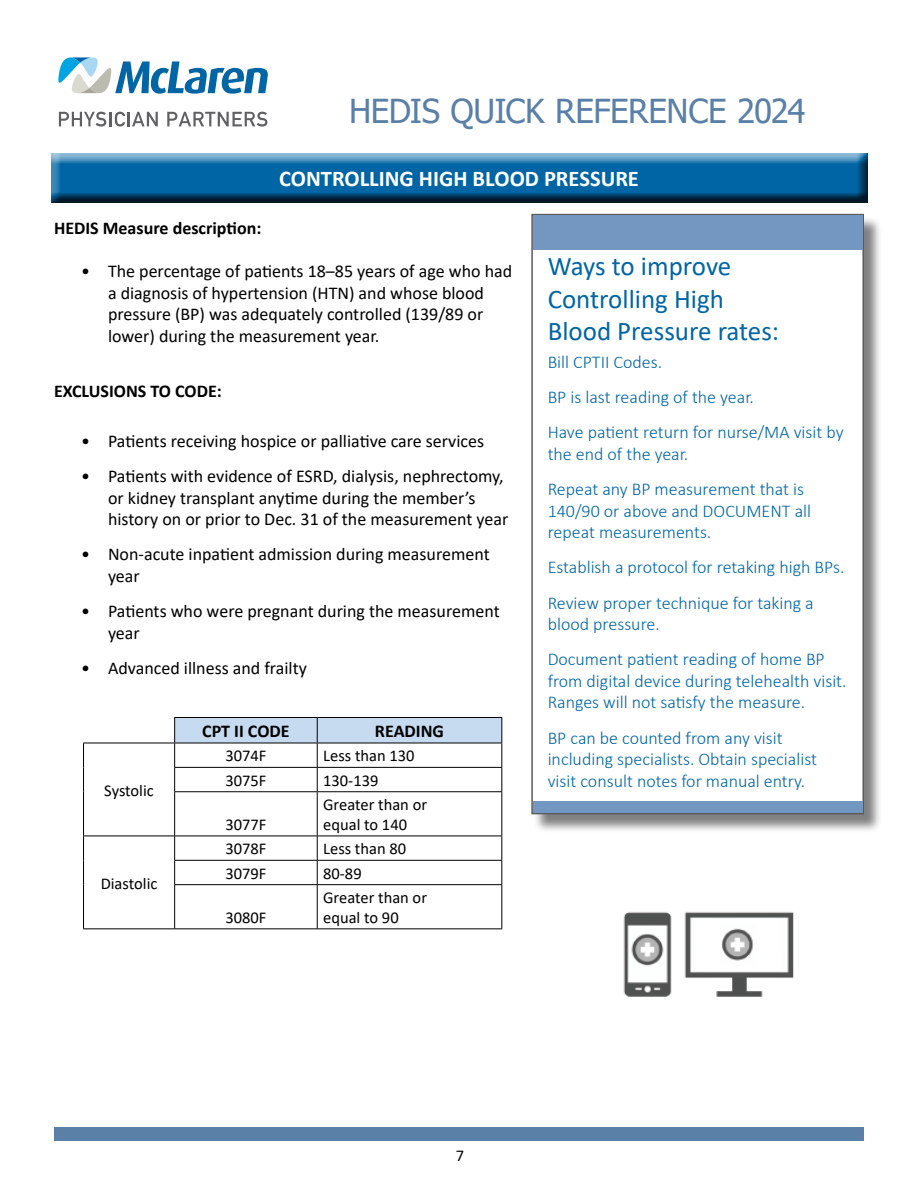
<style>
.page{position:relative;width:918px;height:1188px;background:#fff}
.page>*{position:absolute;margin:0;border:0;box-sizing:border-box;transform-origin:0 0}
.t1{font:33px "Tahoma";letter-spacing:-.015em;color:#5a80a7}
.t2{font:27px/32.4px "Calibri";color:#0065a4}
.t3{font:700 22.5px "Calibri";color:#fff}
.t4{font:18px/21.6px "Calibri";color:#000}
.t5{font:300 18px/35.1px "Calibri";color:#0065a4}
.t6{font:700 18px "Calibri";color:#000}
.t7{font:16.5px/19.8px "Calibri";color:#000}
</style>
<div class="page">
<svg style="left:58px;top:57px;width:210px;height:37px"></svg>
<svg style="left:59px;top:112px;width:47px;height:15px"></svg>
<hr style="left:109px;top:112px;width:3px;height:14px;background:#5f6062">
<svg style="left:115px;top:112px;width:43px;height:15px"></svg>
<svg style="left:167px;top:112px;width:100px;height:15px"></svg>
<div style="left:54px;top:1127px;width:810px;height:14px;background:#5a80a7"></div>
<div style="left:45px;top:145px;width:834px;height:58px;background:#000;opacity:.75"></div>
<hr style="left:317px;top:792px;width:1px;height:44px;background:#000">
<svg style="left:317px;top:837px;width:1px;height:47px"></svg>
<hr style="left:317px;top:885px;width:1px;height:43px;background:#000">
<hr style="left:174px;top:791px;width:143px;height:1px;background:#000">
<hr style="left:317px;top:791px;width:185px;height:1px;background:#000">
<hr style="left:501px;top:792px;width:1px;height:44px;background:#000">
<hr style="left:175px;top:836px;width:142px;height:1px;background:#000">
<hr style="left:317px;top:836px;width:185px;height:1px;background:#000">
<hr style="left:174px;top:860px;width:143px;height:1px;background:#000">
<hr style="left:317px;top:860px;width:185px;height:1px;background:#000">
<svg style="left:501px;top:836px;width:1px;height:48px"></svg>
<hr style="left:174px;top:884px;width:143px;height:1px;background:#000">
<hr style="left:317px;top:884px;width:185px;height:1px;background:#000">
<hr style="left:501px;top:885px;width:1px;height:43px;background:#000">
<hr style="left:175px;top:928px;width:142px;height:1px;background:#000">
<hr style="left:317px;top:928px;width:185px;height:1px;background:#000">
<hr style="left:83px;top:743px;width:92px;height:1px;background:#000">
<svg style="left:83px;top:743px;width:1px;height:49px"></svg>
<svg style="left:174px;top:717px;width:328px;height:74px"></svg>
<hr style="left:83px;top:792px;width:1px;height:44px;background:#000">
<hr style="left:174px;top:792px;width:1px;height:44px;background:#000">
<hr style="left:83px;top:836px;width:92px;height:1px;background:#000">
<svg style="left:83px;top:836px;width:1px;height:49px"></svg>
<svg style="left:174px;top:836px;width:1px;height:48px"></svg>
<hr style="left:83px;top:885px;width:1px;height:43px;background:#000">
<hr style="left:174px;top:885px;width:1px;height:43px;background:#000">
<hr style="left:83px;top:928px;width:92px;height:1px;background:#000">
<div style="left:533px;top:216px;width:350px;height:617px;background:#000;opacity:.5"></div>
<div style="left:531px;top:214px;width:333px;height:600px;background:#fff;border:2px solid #58595b"></div>
<div style="left:533px;top:215px;width:329px;height:34px;background:#7397c0"></div>
<div style="left:533px;top:801px;width:329px;height:12px;background:#7397c0"></div>
<img style="left:623px;top:912px;width:171px;height:85px">
<h1 class="t1" style="left:349px;top:89px;width:458px">HEDIS QUICK REFERENCE 2024</h1>
<p class="t3" style="left:279px;top:162px;width:361px">CONTROLLING HIGH BLOOD PRESSURE</p>
<p class="t6" style="left:54px;top:215px;width:209px">HEDIS Measure description:</p>
<p class="t4" style="left:108px;top:260px;width:406px;text-indent:-27px">• The percentage of patients 18–85 years of age who had a diagnosis of hypertension (HTN) and whose blood pressure (BP) was adequately controlled (139/89 or lower) during the measurement year.</p>
<p class="t6" style="left:54px;top:378px;width:169px">EXCLUSIONS TO CODE:</p>
<p class="t4" style="left:81px;top:430px;width:405px">• Patients receiving hospice or palliative care services</p>
<p class="t4" style="left:108px;top:465px;width:402px;text-indent:-27px">• Patients with evidence of ESRD, dialysis, nephrectomy, or kidney transplant anytime during the member’s history on or prior to Dec. 31 of the measurement year</p>
<p class="t4" style="left:108px;top:543px;width:383px;text-indent:-27px">• Non-acute inpatient admission during measurement year</p>
<p class="t4" style="left:108px;top:600px;width:393px;text-indent:-27px">• Patients who were pregnant during the measurement year</p>
<p class="t4" style="left:81px;top:657px;width:227px">• Advanced illness and frailty</p>
<p class="t7" style="left:104px;top:780px;width:51px">Systolic</p>
<p class="t7" style="left:101px;top:873px;width:58px">Diastolic</p>
<p class="t6" style="left:202px;top:718px;width:89px">CPT II CODE</p>
<p class="t6" style="left:375px;top:718px;width:71px">READING</p>
<p class="t7" style="left:225px;top:746px;width:43px">3074F</p>
<p class="t7" style="left:323px;top:746px;width:93px">Less than 130</p>
<p class="t7" style="left:225px;top:770px;width:43px">3075F</p>
<p class="t7" style="left:323px;top:770px;width:57px">130-139</p>
<p class="t7" style="left:225px;top:814px;width:43px">3077F</p>
<p class="t7" style="left:323px;top:794px;width:105px">Greater than or equal to 140</p>
<p class="t7" style="left:225px;top:839px;width:43px">3078F</p>
<p class="t7" style="left:323px;top:839px;width:84px">Less than 80</p>
<p class="t7" style="left:225px;top:863px;width:43px">3079F</p>
<p class="t7" style="left:323px;top:863px;width:40px">80-89</p>
<p class="t7" style="left:225px;top:907px;width:43px">3080F</p>
<p class="t7" style="left:323px;top:887px;width:105px">Greater than or equal to 90</p>
<h2 class="t2" style="left:548px;top:249px;width:233px">Ways to improve<br>Controlling High<br>Blood Pressure rates:</h2>
<p class="t5" style="left:548px;top:345px;width:298px">Bill CPTII Codes.<br>BP is last reading of the year.<br>Have patient return for nurse/MA visit by</p>
<p class="t5" style="left:548px;top:436px;width:258px">the end of the year.<br>Repeat any BP measurement that is</p>
<p class="t5" style="left:548px;top:500px;width:265px;line-height:21.6px">140/90 or above and DOCUMENT all repeat measurements.</p>
<p class="t5" style="left:548px;top:550px;width:298px">Establish a protocol for retaking high BPs.<br>Review proper technique for taking a</p>
<p class="t5" style="left:548px;top:606px;width:279px">blood pressure.<br>Document patient reading of home BP</p>
<p class="t5" style="left:548px;top:670px;width:300px;line-height:21.6px">from digital device during telehealth visit.<br>Ranges will not satisfy the measure.</p>
<p class="t5" style="left:548px;top:727px;width:271px;line-height:21.6px">BP can be counted from any visit including specialists. Obtain specialist visit consult notes for manual entry.</p>
<p class="t7" style="left:456px;top:1145px;width:10px">7</p>
</div>
